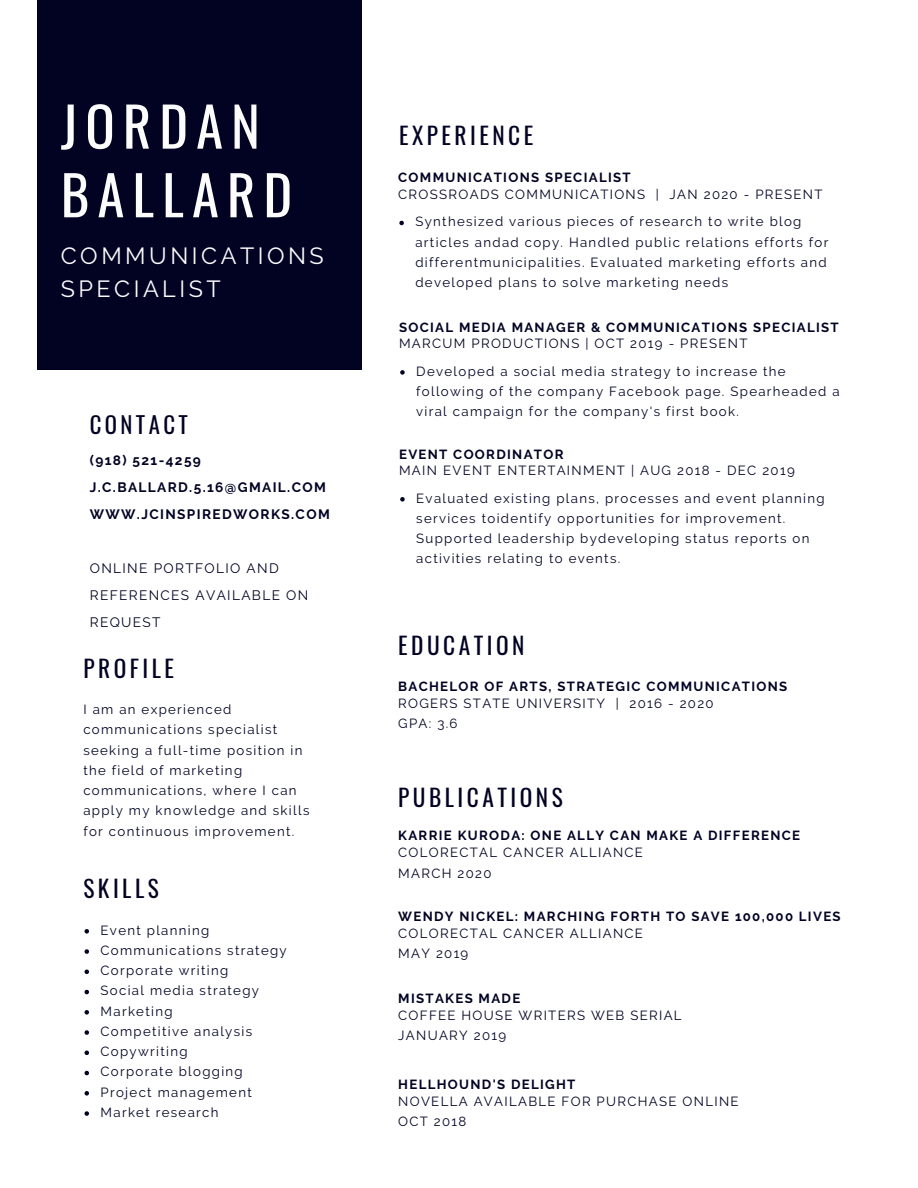
<style>
.page{position:relative;width:918px;height:1188px;background:#fff}
.page>*{position:absolute;margin:0;border:0;box-sizing:border-box;transform-origin:0 0}
.t1{font:54.45px/68.7px "Oswald";letter-spacing:.15em;color:#fcfcfc}
.t2{font:23.4px "Oswald";letter-spacing:.15em;color:#020323}
.t3{font:23.4px/32.7px "Raleway";letter-spacing:.15em;color:#fcfcfc}
.t4{font:22.8px "Oswald";letter-spacing:.15em;color:#020323}
.t5{font:700 13.65px/27px "Raleway";letter-spacing:.1em;color:#020323}
.t6{font:13.65px/27px "Raleway";letter-spacing:.1em;color:#020323}
.t7{font:13.2px/20.2px "Raleway";letter-spacing:.1em;color:#020323}
.t8{font:700 13.2px "Raleway";letter-spacing:.1em;color:#020323}
</style>
<div class="page">
<div style="left:38px;top:0;width:324px;height:369px;background:#020323"></div>
<svg style="left:85px;top:929px;width:4px;height:5px"></svg>
<svg style="left:85px;top:949px;width:4px;height:5px"></svg>
<svg style="left:85px;top:970px;width:4px;height:4px"></svg>
<svg style="left:85px;top:990px;width:4px;height:4px"></svg>
<svg style="left:85px;top:1010px;width:4px;height:5px"></svg>
<svg style="left:85px;top:1030px;width:4px;height:5px"></svg>
<svg style="left:85px;top:1051px;width:4px;height:4px"></svg>
<svg style="left:85px;top:1071px;width:4px;height:4px"></svg>
<svg style="left:85px;top:1091px;width:4px;height:5px"></svg>
<svg style="left:85px;top:1111px;width:4px;height:5px"></svg>
<svg style="left:399px;top:221px;width:5px;height:4px"></svg>
<svg style="left:400px;top:370px;width:5px;height:5px"></svg>
<svg style="left:400px;top:497px;width:5px;height:5px"></svg>
<h1 class="t1" style="left:61px;top:90px;width:233px">JORDAN<br>BALLARD</h1>
<h2 class="t3" style="left:61px;top:240px;width:264px">COMMUNICATIONS<br>SPECIALIST</h2>
<h3 class="t4" style="left:90px;top:407px;width:100px">CONTACT</h3>
<p class="t5" style="left:90px;top:447px;width:242px">(918) 521-4259<br>J.C.BALLARD.5.16@GMAIL.COM<br>WWW.JCINSPIREDWORKS.COM</p>
<p class="t6" style="left:90px;top:555px;width:220px">ONLINE PORTFOLIO AND<br>REFERENCES AVAILABLE ON<br>REQUEST</p>
<h2 class="t2" style="left:83px;top:650px;width:92px">PROFILE</h2>
<p class="t7" style="left:83px;top:699px;width:228px">I am an experienced communications specialist seeking a full-time position in the field of marketing communications, where I can apply my knowledge and skills for continuous improvement.</p>
<h2 class="t2" style="left:83px;top:870px;width:77px">SKILLS</h2>
<p class="t7" style="left:101px;top:920px;width:188px">Event planning<br>Communications strategy<br>Corporate writing<br>Social media strategy<br>Marketing<br>Competitive analysis<br>Copywriting<br>Corporate blogging<br>Project management<br>Market research</p>
<h2 class="t2" style="left:399px;top:117px;width:136px">EXPERIENCE</h2>
<p class="t8" style="left:398px;top:170px;width:234px">COMMUNICATIONS SPECIALIST</p>
<p class="t7" style="left:398px;top:181px;width:426px;line-height:27.3px;text-align:center">CROSSROADS COMMUNICATIONS | JAN 2020 - PRESENT<br>Synthesized various pieces of research to write blog</p>
<p class="t7" style="left:415px;top:232px;width:414px">articles andad copy. Handled public relations efforts for differentmunicipalities. Evaluated marketing efforts and developed plans to solve marketing needs</p>
<p class="t8" style="left:399px;top:319px;width:441px">SOCIAL MEDIA MANAGER &amp; COMMUNICATIONS SPECIALIST</p>
<p class="t7" style="left:416px;top:330px;width:371px;line-height:27.3px;text-indent:-17px">MARCUM PRODUCTIONS | OCT 2019 - PRESENT<br>Developed a social media strategy to increase the</p>
<p class="t7" style="left:416px;top:381px;width:425px">following of the company Facebook page. Spearheaded a viral campaign for the company's first book.</p>
<p class="t8" style="left:399px;top:446px;width:166px">EVENT COORDINATOR</p>
<p class="t7" style="left:416px;top:457px;width:410px;line-height:27.3px;text-indent:-17px">MAIN EVENT ENTERTAINMENT | AUG 2018 - DEC 2019<br>Evaluated existing plans, processes and event planning</p>
<p class="t7" style="left:416px;top:508px;width:395px">services toidentify opportunities for improvement.<br>Supported leadership bydeveloping status reports on activities relating to events.</p>
<h2 class="t2" style="left:398px;top:627px;width:128px">EDUCATION</h2>
<p class="t8" style="left:398px;top:679px;width:391px">BACHELOR OF ARTS, STRATEGIC COMMUNICATIONS</p>
<p class="t7" style="left:398px;top:693px;width:317px">ROGERS STATE UNIVERSITY | 2016 - 2020<br>GPA: 3.6</p>
<h2 class="t2" style="left:398px;top:779px;width:166px">PUBLICATIONS</h2>
<p class="t8" style="left:398px;top:828px;width:403px">KARRIE KURODA: ONE ALLY CAN MAKE A DIFFERENCE</p>
<p class="t7" style="left:398px;top:842px;width:246px">COLORECTAL CANCER ALLIANCE<br>MARCH 2020</p>
<p class="t8" style="left:398px;top:908px;width:444px">WENDY NICKEL: MARCHING FORTH TO SAVE 100,000 LIVES</p>
<p class="t7" style="left:398px;top:923px;width:246px">COLORECTAL CANCER ALLIANCE<br>MAY 2019</p>
<p class="t8" style="left:398px;top:990px;width:124px">MISTAKES MADE</p>
<p class="t7" style="left:398px;top:1005px;width:285px">COFFEE HOUSE WRITERS WEB SERIAL<br>JANUARY 2019</p>
<p class="t8" style="left:398px;top:1076px;width:179px">HELLHOUND'S DELIGHT</p>
<p class="t7" style="left:398px;top:1091px;width:342px">NOVELLA AVAILABLE FOR PURCHASE ONLINE<br>OCT 2018</p>
</div>
